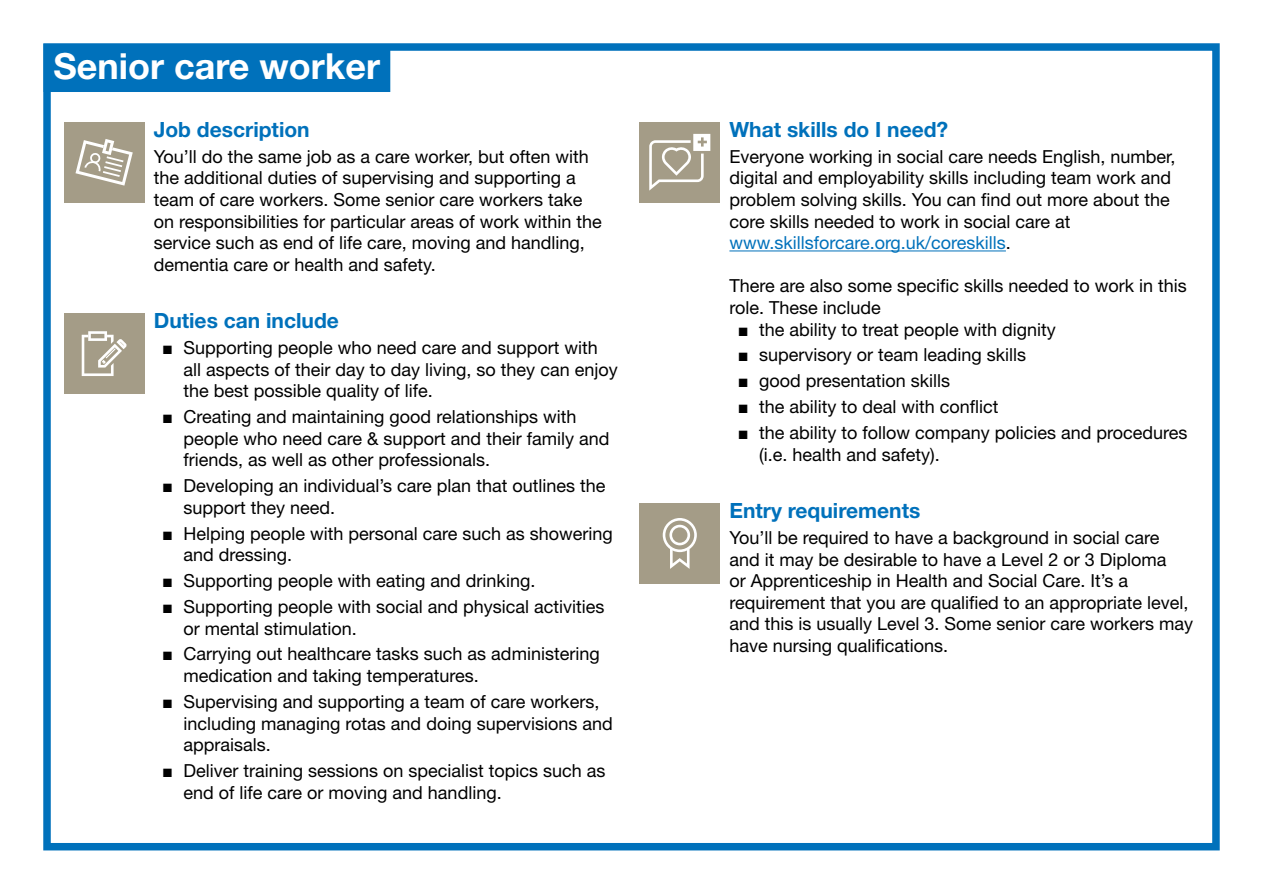
<style>
.page{position:relative;width:1263px;height:893px;background:#fff}
.page>*{position:absolute;margin:0;border:0;box-sizing:border-box;transform-origin:0 0}
.t1{font:700 36px "Helvetica Neue LT Std";color:#fff}
.t2{font:700 21px "Helvetica Neue LT Std";color:#0071bb}
.t3{font:18px/21.6px "Helvetica Neue LT Std";color:#000}
.s1{font-family:"Arial"}
.s2{color:#0071bb}
</style>
<div class="page">
<div style="left:43px;top:43px;width:1177px;height:807px;border:8px solid #0071bb"></div>
<div style="left:44px;top:44px;width:346px;height:48px;background:#0071bb"></div>
<div style="left:64px;top:122px;width:80px;height:81px;background:#a49c87"></div>
<svg style="left:75px;top:139px;width:58px;height:47px"></svg>
<div style="left:64px;top:313px;width:80px;height:81px;background:#a49c87"></div>
<svg style="left:82px;top:331px;width:45px;height:45px"></svg>
<div style="left:639px;top:122px;width:81px;height:81px;background:#a49c87"></div>
<svg style="left:649px;top:134px;width:61px;height:57px"></svg>
<hr style="left:729px;top:250px;width:277px;height:1px;background:#0071bb">
<div style="left:639px;top:503px;width:81px;height:81px;background:#a49c87"></div>
<svg style="left:663px;top:518px;width:34px;height:51px"></svg>
<h1 class="t1" style="left:54px;top:43px;width:328px">Senior care worker</h1>
<p class="t2" style="left:154px;top:116px;width:157px">Job description</p>
<p class="t3" style="left:154px;top:145px;width:449px">You’ll do the same job as a care worker, but often with the additional duties of supervising and supporting a team of care workers. Some senior care workers take on responsibilities for particular areas of work within the service such as end of life care, moving and handling, dementia care or health and safety.</p>
<p class="t2" style="left:154px;top:308px;width:187px">Duties can include</p>
<p class="t3" style="left:184px;top:337px;width:436px;text-indent:-21px"><span class="s1">■</span> Supporting people who need care and support with all aspects of their day to day living, so they can enjoy the best possible quality of life.</p>
<p class="t3" style="left:184px;top:406px;width:427px;text-indent:-21px"><span class="s1">■</span> Creating and maintaining good relationships with people who need care &amp; support and their family and friends, as well as other professionals.</p>
<p class="t3" style="left:184px;top:475px;width:423px;text-indent:-21px"><span class="s1">■</span> Developing an individual’s care plan that outlines the support they need.</p>
<p class="t3" style="left:184px;top:522px;width:431px;text-indent:-21px"><span class="s1">■</span> Helping people with personal care such as showering and dressing.</p>
<p class="t3" style="left:162px;top:570px;width:374px"><span class="s1">■</span> Supporting people with eating and drinking.</p>
<p class="t3" style="left:184px;top:595px;width:423px;text-indent:-21px"><span class="s1">■</span> Supporting people with social and physical activities or mental stimulation.</p>
<p class="t3" style="left:184px;top:643px;width:418px;text-indent:-21px"><span class="s1">■</span> Carrying out healthcare tasks such as administering medication and taking temperatures.</p>
<p class="t3" style="left:184px;top:690px;width:431px;text-indent:-21px"><span class="s1">■</span> Supervising and supporting a team of care workers, including managing rotas and doing supervisions and appraisals.</p>
<p class="t3" style="left:184px;top:759px;width:424px;text-indent:-21px"><span class="s1">■</span> Deliver training sessions on specialist topics such as end of life care or moving and handling.</p>
<p class="t2" style="left:729px;top:116px;width:220px">What skills do I need?</p>
<p class="t3" style="left:729px;top:145px;width:448px">Everyone working in social care needs English, number, digital and employability skills including team work and problem solving skills. You can find out more about the core skills needed to work in social care at <span class="s2">www.skillsforcare.org.uk/coreskills</span>.</p>
<p class="t3" style="left:729px;top:275px;width:459px">There are also some specific skills needed to work in this role. These include</p>
<p class="t3" style="left:738px;top:318px;width:319px"><span class="s1">■</span> the ability to treat people with dignity</p>
<p class="t3" style="left:738px;top:344px;width:290px"><span class="s1">■</span> supervisory or team leading skills</p>
<p class="t3" style="left:738px;top:370px;width:214px"><span class="s1">■</span> good presentation skills</p>
<p class="t3" style="left:738px;top:396px;width:262px"><span class="s1">■</span> the ability to deal with conflict</p>
<p class="t3" style="left:759px;top:421px;width:430px;text-indent:-21px"><span class="s1">■</span> the ability to follow company policies and procedures (i.e. health and safety).</p>
<p class="t2" style="left:729px;top:498px;width:192px">Entry requirements</p>
<p class="t3" style="left:729px;top:526px;width:465px">You’ll be required to have a background in social care and it may be desirable to have a Level 2 or 3 Diploma<br>or Apprenticeship in Health and Social Care. It’s a requirement that you are qualified to an appropriate level, and this is usually Level 3. Some senior care workers may have nursing qualifications.</p>
</div>
